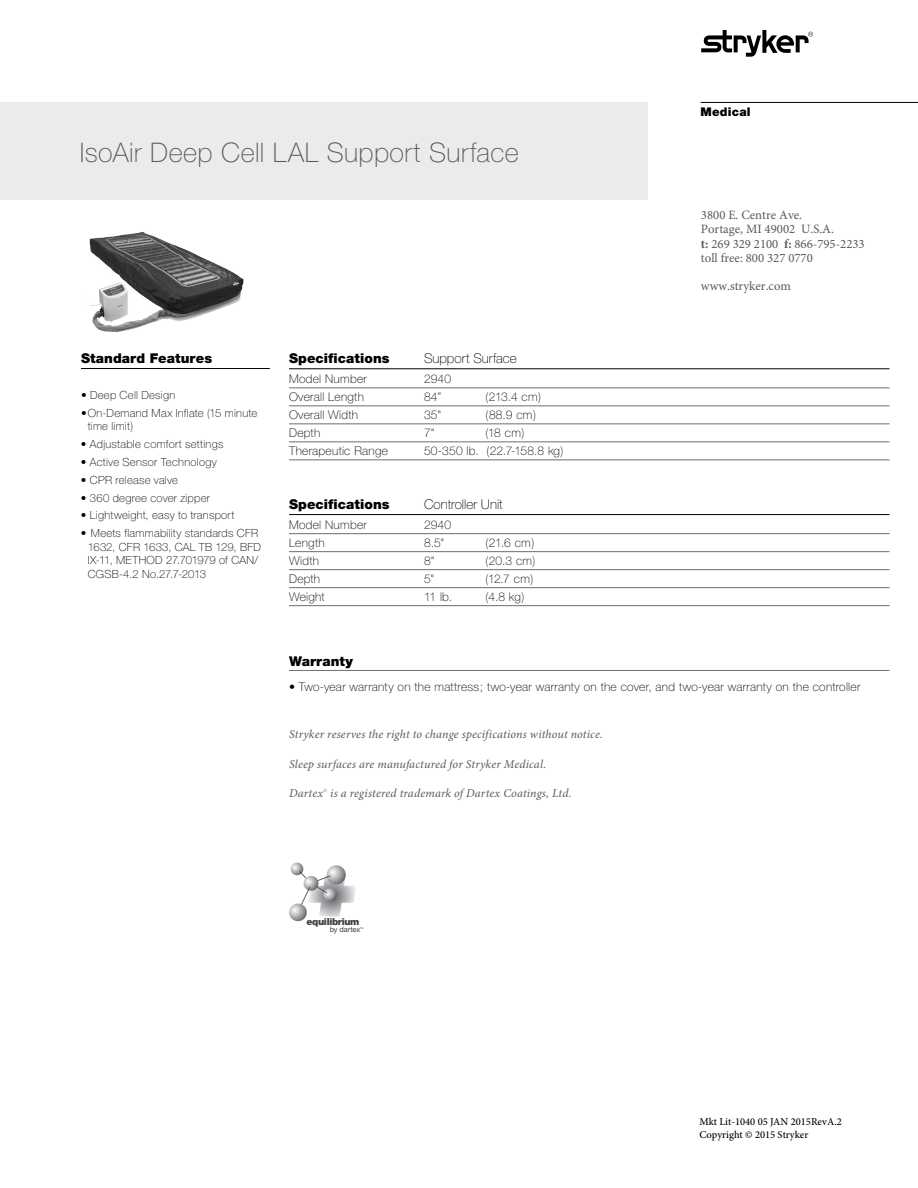
<style>
.page{position:relative;width:918px;height:1188px;background:#fff}
.page>*{position:absolute;margin:0;border:0;box-sizing:border-box;transform-origin:0 0}
.t1{font:100 27px "Helvetica Neue";letter-spacing:.015em;color:#58595b}
.t2{font:900 13.5px "Helvetica Neue";letter-spacing:.005em;color:#000}
.t3{font:100 13.5px "Helvetica Neue";color:#000}
.t4{font:12.75px/14.2px "Minion Pro";color:#58595b}
.t5{font:100 12px "Helvetica Neue";letter-spacing:.025em;color:#000}
.t6{font:italic 12px "Minion Pro";letter-spacing:.015em;color:#58595b}
.t7{font:900 12px "Helvetica Neue";letter-spacing:.02em;color:#000}
.t8{font:100 11.25px/13.5px "Helvetica Neue";letter-spacing:.025em;color:#000}
.t9{font:500 10.5px/13.5px "Minion Pro";color:#000}
.t10{font:900 9.6px "Helvetica Neue";letter-spacing:-.035em;color:#3f3f41}
.t11{font:7.35px "Helvetica Neue";letter-spacing:-.02em;color:#3f3f41}
.t12{font:100 4.5px "Helvetica Neue";color:#58595b}
.t13{font:3.75px "Helvetica Neue";color:#3f3f41}
.s1{font-weight:700}
</style>
<div class="page">
<div style="left:0;top:103px;width:648px;height:97px;background:#ebebec"></div>
<hr style="left:701px;top:102px;width:217px;height:1px;background:#000">
<svg style="left:701px;top:30px;width:112px;height:27px"></svg>
<hr style="left:81px;top:368px;width:189px;height:1px;background:#000">
<hr style="left:289px;top:369px;width:600px;height:1px;background:#000">
<hr style="left:289px;top:388px;width:600px;height:1px;background:#6d6e71">
<hr style="left:289px;top:406px;width:600px;height:1px;background:#6d6e71">
<hr style="left:289px;top:424px;width:600px;height:1px;background:#6d6e71">
<hr style="left:289px;top:442px;width:600px;height:1px;background:#6d6e71">
<hr style="left:289px;top:460px;width:600px;height:1px;background:#6d6e71">
<hr style="left:289px;top:514px;width:600px;height:1px;background:#000">
<hr style="left:289px;top:533px;width:600px;height:1px;background:#6d6e71">
<hr style="left:289px;top:551px;width:600px;height:1px;background:#6d6e71">
<hr style="left:289px;top:569px;width:600px;height:1px;background:#6d6e71">
<hr style="left:289px;top:587px;width:600px;height:1px;background:#6d6e71">
<hr style="left:289px;top:605px;width:600px;height:1px;background:#6d6e71">
<hr style="left:289px;top:670px;width:600px;height:1px;background:#6d6e71">
<img style="left:289px;top:863px;width:66px;height:59px">
<img style="left:89px;top:232px;width:155px;height:100px">
<h1 class="t1" style="left:80px;top:137px;width:441px">IsoAir Deep Cell LAL Support Surface</h1>
<p class="t2" style="left:81px;top:350px;width:133px">Standard Features</p>
<p class="t8" style="left:81px;top:388px;width:96px">• Deep Cell Design</p>
<p class="t8" style="left:88px;top:406px;width:171px;text-indent:-7px">• On-Demand Max Inflate (15 minute time limit)</p>
<p class="t8" style="left:81px;top:437px;width:144px">• Adjustable comfort settings</p>
<p class="t8" style="left:81px;top:455px;width:137px">• Active Sensor Technology</p>
<p class="t8" style="left:81px;top:473px;width:99px">• CPR release valve</p>
<p class="t8" style="left:81px;top:491px;width:131px">• 360 degree cover zipper</p>
<p class="t8" style="left:81px;top:509px;width:155px">• Lightweight, easy to transport</p>
<p class="t8" style="left:88px;top:527px;width:175px;text-indent:-7px">• Meets flammability standards CFR<br>1632, CFR 1633, CAL TB 129, BFD<br>IX-11, METHOD 27.701979 of CAN/<br>CGSB-4.2 No.27.7-2013</p>
<p class="t2" style="left:289px;top:350px;width:102px">Specifications</p>
<p class="t3" style="left:424px;top:351px;width:94px">Support Surface</p>
<p class="t5" style="left:289px;top:372px;width:79px">Model Number</p>
<p class="t5" style="left:424px;top:372px;width:29px">2940</p>
<p class="t5" style="left:289px;top:390px;width:76px">Overall Length</p>
<p class="t5" style="left:424px;top:390px;width:19px">84”</p>
<p class="t5" style="left:486px;top:390px;width:57px">(213.4 cm)</p>
<p class="t5" style="left:289px;top:408px;width:71px">Overall Width</p>
<p class="t5" style="left:424px;top:408px;width:19px">35"</p>
<p class="t5" style="left:486px;top:408px;width:52px">(88.9 cm)</p>
<p class="t5" style="left:289px;top:426px;width:33px">Depth</p>
<p class="t5" style="left:424px;top:426px;width:12px">7"</p>
<p class="t5" style="left:486px;top:426px;width:40px">(18 cm)</p>
<p class="t5" style="left:289px;top:444px;width:101px">Therapeutic Range</p>
<p class="t5" style="left:424px;top:444px;width:141px">50-350 lb. (22.7-158.8 kg)</p>
<p class="t2" style="left:289px;top:496px;width:102px">Specifications</p>
<p class="t3" style="left:424px;top:496px;width:80px">Controller Unit</p>
<p class="t5" style="left:289px;top:518px;width:79px">Model Number</p>
<p class="t5" style="left:424px;top:518px;width:29px">2940</p>
<p class="t5" style="left:289px;top:536px;width:37px">Length</p>
<p class="t5" style="left:424px;top:536px;width:22px">8.5"</p>
<p class="t5" style="left:486px;top:536px;width:50px">(21.6 cm)</p>
<p class="t5" style="left:289px;top:554px;width:31px">Width</p>
<p class="t5" style="left:424px;top:554px;width:12px">8"</p>
<p class="t5" style="left:486px;top:554px;width:51px">(20.3 cm)</p>
<p class="t5" style="left:289px;top:572px;width:33px">Depth</p>
<p class="t5" style="left:424px;top:572px;width:12px">5"</p>
<p class="t5" style="left:486px;top:572px;width:49px">(12.7 cm)</p>
<p class="t5" style="left:289px;top:590px;width:37px">Weight</p>
<p class="t5" style="left:424px;top:590px;width:30px">11 lb.</p>
<p class="t5" style="left:486px;top:590px;width:40px">(4.8 kg)</p>
<p class="t7" style="left:700px;top:105px;width:52px">Medical</p>
<p class="t4" style="left:701px;top:208px;width:165px">3800 E. Centre Ave.<br>Portage, MI 49002 U.S.A.<br><span class="s1">t:</span> 269 329 2100 <span class="s1">f:</span> 866-795-2233 toll free: 800 327 0770</p>
<p class="t4" style="left:701px;top:279px;width:91px">www.stryker.com</p>
<p class="t2" style="left:289px;top:653px;width:65px">Warranty</p>
<p class="t5" style="left:289px;top:680px;width:573px">• Two-year warranty on the mattress; two-year warranty on the cover, and two-year warranty on the controller</p>
<p class="t6" style="left:289px;top:726px;width:315px">Stryker reserves the right to change specifications without notice.</p>
<p class="t6" style="left:289px;top:756px;width:259px">Sleep surfaces are manufactured for Stryker Medical.</p>
<p class="t6" style="left:289px;top:785px;width:36px">Dartex</p>
<p class="t12" style="left:324px;top:787px;width:5px">®</p>
<p class="t6" style="left:330px;top:785px;width:243px">is a registered trademark of Dartex Coatings, Ltd.</p>
<p class="t10" style="left:306px;top:916px;width:55px">equilibrium</p>
<p class="t11" style="left:330px;top:925px;width:32px">by dartex</p>
<p class="t13" style="left:360px;top:926px;width:5px">™</p>
<p class="t9" style="left:699px;top:1115px;width:144px">Mkt Lit-1040 05 JAN 2015RevA.2<br>Copyright © 2015 Stryker</p>
</div>
